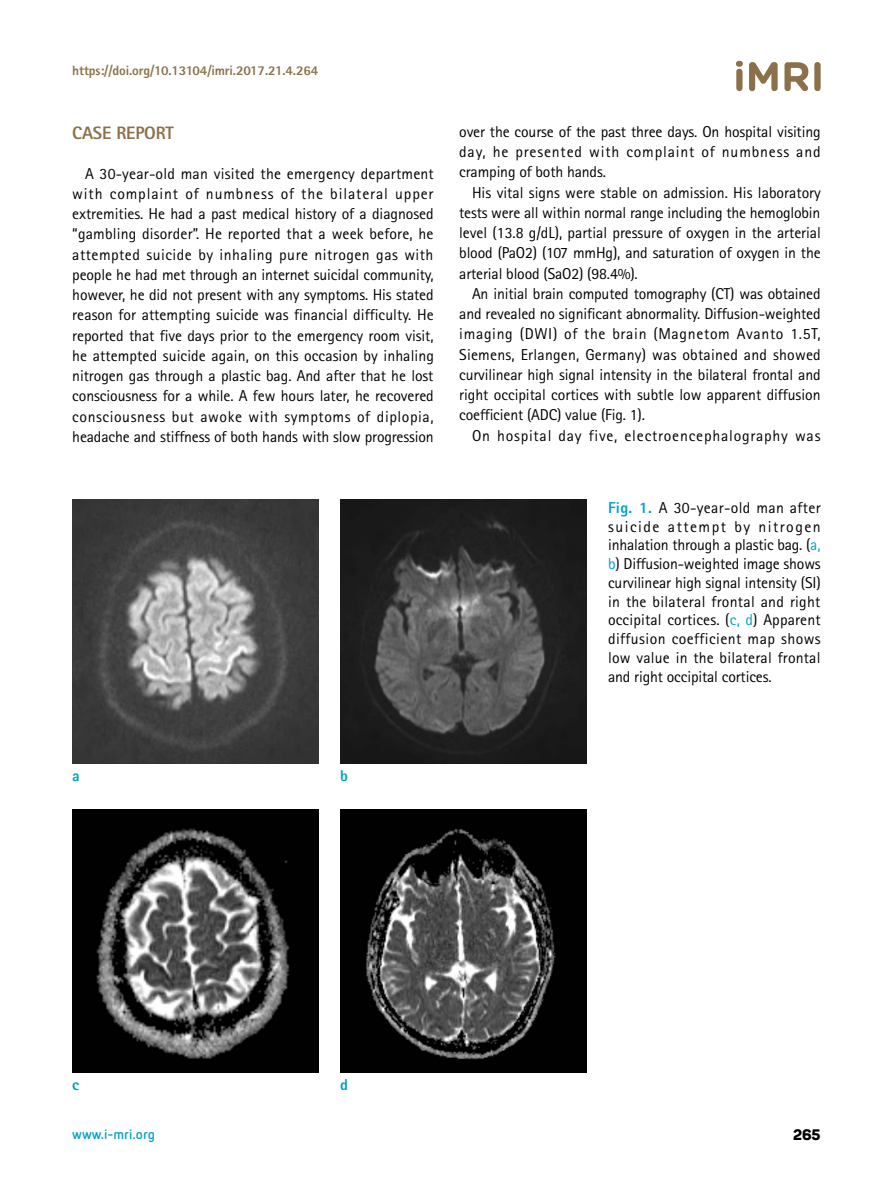
<style>
.page{position:relative;width:893px;height:1191px;background:#fff}
.page>*{position:absolute;margin:0;border:0;box-sizing:border-box;transform-origin:0 0}
.t1{font:800 18px "Rotis Sans Serif Std";letter-spacing:-.01em;color:#8b7149}
.t2{font:15.75px/20.2px "Rotis Sans Serif Std";letter-spacing:-.01em;color:#000;text-align:justify}
.t3{font:15.75px "Rotis Sans Serif Std";letter-spacing:.05em;color:#000}
.t4{font:15.75px "Rotis Sans Serif Std";letter-spacing:.015em;color:#000}
.t5{font:15.75px "Rotis Sans Serif Std";letter-spacing:.045em;color:#000}
.t6{font:800 15.75px "Rotis Sans Serif Std";color:#00a0c8}
.t7{font:800 15px "Panton";color:#000}
.t8{font:800 13.5px "Rotis Sans Serif Std";letter-spacing:-.01em;color:#8b7149}
.t9{font:700 13.5px "Netto Pro";color:#00a0c8}
.s1{font-weight:800;color:#00a0c8}
.s2{color:#00a0c8}
</style>
<div class="page">
<svg style="left:736px;top:61px;width:7px;height:30px"></svg>
<svg style="left:749px;top:62px;width:29px;height:29px"></svg>
<svg style="left:784px;top:62px;width:24px;height:29px"></svg>
<svg style="left:814px;top:62px;width:7px;height:29px"></svg>
<img style="left:72px;top:499px;width:247px;height:264px">
<img style="left:340px;top:499px;width:247px;height:264px">
<img style="left:72px;top:809px;width:247px;height:263px">
<img style="left:340px;top:809px;width:247px;height:263px">
<p class="t8" style="left:72px;top:62px;width:247px">https://doi.org/10.13104/imri.2017.21.4.264</p>
<p class="t1" style="left:72px;top:121px;width:103px">CASE REPORT</p>
<p class="t2" style="left:72px;top:163px;width:363px;text-indent:13px">A 30-year-old man visited the emergency department with complaint of numbness of the bilateral upper extremities. He had a past medical history of a diagnosed “gambling disorder”. He reported that a week before, he attempted suicide by inhaling pure nitrogen gas with people he had met through an internet suicidal community, however, he did not present with any symptoms. His stated reason for attempting suicide was financial difficulty. He reported that five days prior to the emergency room visit, he attempted suicide again, on this occasion by inhaling nitrogen gas through a plastic bag. And after that he lost consciousness for a while. A few hours later, he recovered consciousness but awoke with symptoms of diplopia, headache and stiffness of both hands with slow progression</p>
<p class="t2" style="left:459px;top:121px;width:363px">over the course of the past three days. On hospital visiting</p>
<p class="t3" style="left:459px;top:142px;width:363px">day, he presented with complaint of numbness and</p>
<p class="t2" style="left:459px;top:162px;width:148px">cramping of both hands.</p>
<p class="t2" style="left:472px;top:182px;width:350px">His vital signs were stable on admission. His laboratory</p>
<p class="t2" style="left:459px;top:202px;width:363px">tests were all within normal range including the hemoglobin</p>
<p class="t2" style="left:459px;top:222px;width:363px">level (13.8 g/dL), partial pressure of oxygen in the arterial</p>
<p class="t2" style="left:459px;top:243px;width:363px">blood (PaO2) (107 mmHg), and saturation of oxygen in the</p>
<p class="t2" style="left:459px;top:263px;width:180px">arterial blood (SaO2) (98.4%).</p>
<p class="t2" style="left:472px;top:283px;width:350px">An initial brain computed tomography (CT) was obtained</p>
<p class="t2" style="left:459px;top:303px;width:363px">and revealed no significant abnormality. Diffusion-weighted</p>
<p class="t5" style="left:459px;top:325px;width:363px">imaging (DWI) of the brain (Magnetom Avanto 1.5T,</p>
<p class="t4" style="left:459px;top:345px;width:363px">Siemens, Erlangen, Germany) was obtained and showed</p>
<p class="t2" style="left:459px;top:364px;width:363px">curvilinear high signal intensity in the bilateral frontal and</p>
<p class="t2" style="left:459px;top:384px;width:363px">right occipital cortices with subtle low apparent diffusion</p>
<p class="t2" style="left:459px;top:405px;width:187px">coefficient (ADC) value (Fig. 1).</p>
<p class="t3" style="left:472px;top:426px;width:350px">On hospital day five, electroencephalography was</p>
<p class="t2" style="left:608px;top:498px;width:214px;line-height:18.8px"><span class="s1">Fig. 1.</span> A 30-year-old man after suicide attempt by nitrogen inhalation through a plastic bag. (<span class="s2">a, b</span>) Diffusion-weighted image shows curvilinear high signal intensity (SI) in the bilateral frontal and right occipital cortices. (<span class="s2">c, d</span>) Apparent diffusion coefficient map shows low value in the bilateral frontal and right occipital cortices.</p>
<p class="t6" style="left:72px;top:765px;width:9px">a</p>
<p class="t6" style="left:340px;top:765px;width:9px">b</p>
<p class="t6" style="left:72px;top:1075px;width:8px">c</p>
<p class="t6" style="left:340px;top:1075px;width:9px">d</p>
<p class="t9" style="left:72px;top:1124px;width:84px">www.i-mri.org</p>
<p class="t7" style="left:793px;top:1125px;width:29px">265</p>
</div>
